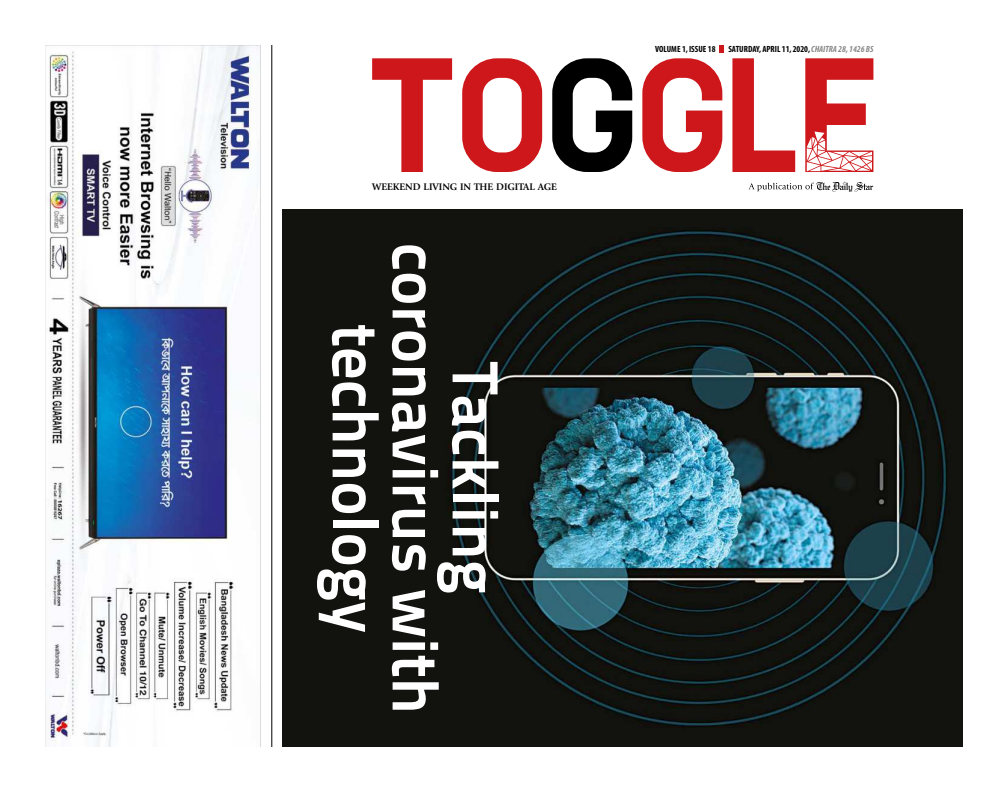
<style>
.page{position:relative;width:1008px;height:792px;background:#fff}
.page>*{position:absolute;margin:0;border:0;box-sizing:border-box;transform-origin:0 0}
.t1{font:700 65px/60px "Titillium Text 22 L";color:#fff;text-align:center}
.t2{font:700 10px "Giovanni Std";color:#000}
.t3{font:700 condensed 9px "Myriad";color:#000}
.s1{font-style:italic;color:#878786}
</style>
<div class="page">
<img style="left:45px;top:45px;width:216px;height:702px">
<hr style="left:272px;top:45px;width:1px;height:702px;background:#000">
<svg style="left:720px;top:45px;width:4px;height:7px"></svg>
<svg style="left:749px;top:181px;width:125px;height:11px"></svg>
<svg style="left:372px;top:58px;width:501px;height:114px"></svg>
<svg style="left:552px;top:58px;width:80px;height:114px"></svg>
<img style="left:283px;top:210px;width:680px;height:537px">
<p class="t2" style="left:372px;top:180px;width:186px">WEEKEND LIVING IN THE DIGITAL AGE</p>
<h1 class="t1" style="left:498px;top:243px;width:473px;rotate:90deg">Tackling coronavirus with technology</h1>
<p class="t3" style="left:655px;top:46px;width:62px">VOLUME 1, ISSUE 18</p>
<p class="t3" style="left:728px;top:46px;width:146px">SATURDAY, APRIL 11, 2020, <span class="s1">CHAITRA 28, 1426 BS</span></p>
</div>
